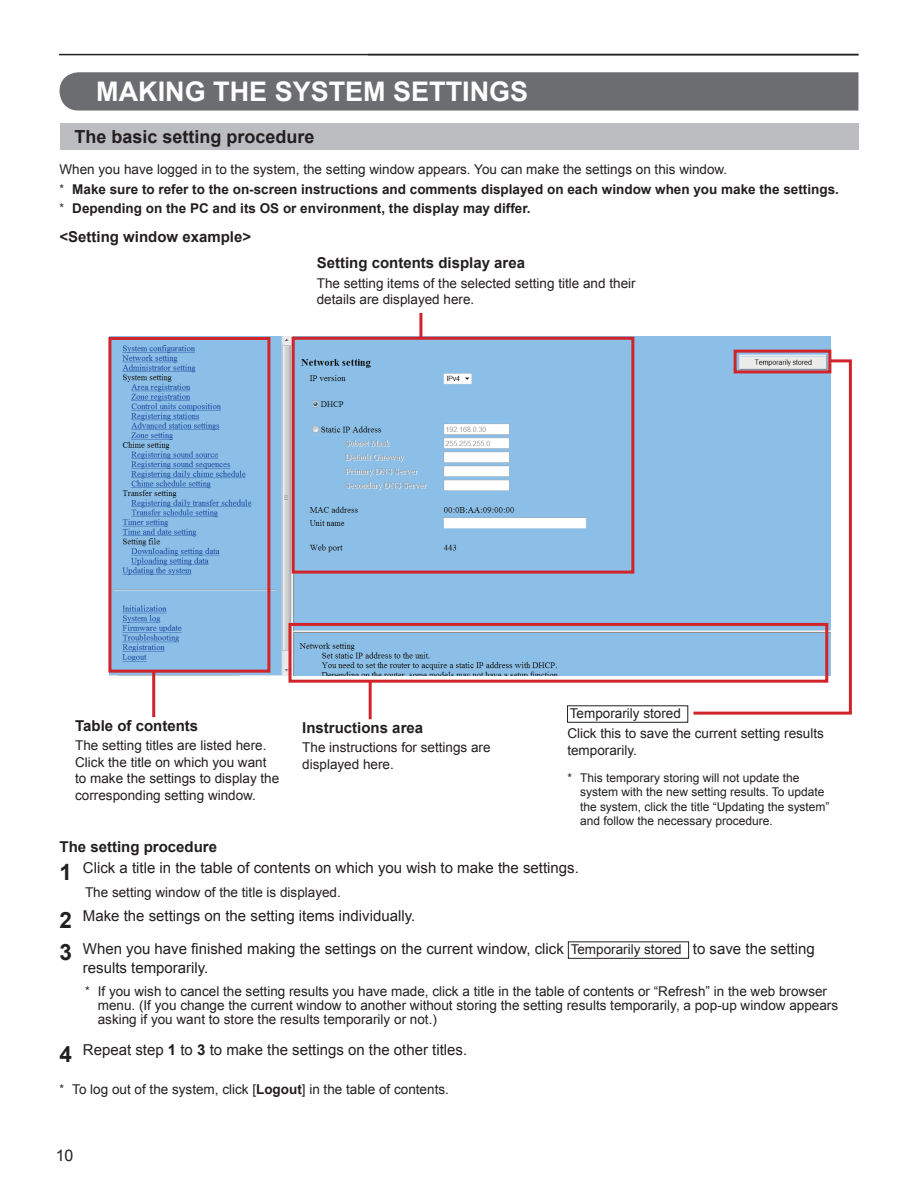
<style>
.page{position:relative;width:918px;height:1188px;background:#fff}
.page>*{position:absolute;margin:0;border:0;box-sizing:border-box;transform-origin:0 0}
.t1{font:700 27px "Arial";color:#fff}
.t2{font:700 22.5px "Arial";color:#231f20}
.t3{font:700 18px "Arial";color:#231f20}
.t4{font:15.9px "Arial";color:#231f20}
.t5{font:15px/18.8px "Arial";color:#231f20}
.t6{font:700 15px "Arial";color:#231f20}
.t7{font:13.5px/16.5px "Arial";color:#231f20}
.t8{font:700 13.5px/19.4px "Arial";color:#231f20}
.t9{font:12px/14.4px "Arial";color:#231f20}
.s1{font-weight:400}
.s2{font-weight:400;font-size:12px}
.s3{font-weight:700;font-size:22.5px}
.s4{font-size:13.5px}
.s5{font-size:12px}
.s6{font-weight:700}
</style>
<div class="page">
<hr style="left:59px;top:54px;width:799px;height:1px;background:#231f20">
<div style="left:60px;top:72px;width:798px;height:39px;background:#6c6d70"></div>
<div style="left:60px;top:123px;width:798px;height:27px;background:#bcbdc0"></div>
<img style="left:110px;top:336px;width:721px;height:339px">
<div style="left:568px;top:942px;width:121px;height:17px;border:1px solid #231f20"></div>
<div style="left:108px;top:337px;width:162px;height:336px;border:3px solid #d1232a"></div>
<div style="left:292px;top:337px;width:342px;height:237px;border:3px solid #d1232a"></div>
<hr style="left:419px;top:313px;width:3px;height:25px;background:#d1232a">
<div style="left:734px;top:350px;width:97px;height:23px;border:3px solid #d1232a"></div>
<hr style="left:369px;top:680px;width:3px;height:39px;background:#d1232a">
<div style="left:288px;top:623px;width:540px;height:60px;border:3px solid #d1232a"></div>
<hr style="left:152px;top:671px;width:3px;height:46px;background:#d1232a">
<svg style="left:690px;top:358px;width:162px;height:357px"></svg>
<h1 class="t1" style="left:96px;top:77px;width:434px">MAKING THE SYSTEM SETTINGS</h1>
<h3 class="t3" style="left:74px;top:127px;width:242px">The basic setting procedure</h3>
<p class="t8" style="left:60px;top:160px;width:781px"><span class="s1">When you have logged in to the system, the setting window appears. You can make the settings on this window.<br></span><span class="s2">*</span> Make sure to refer to the on-screen instructions and comments displayed on each window when you make the settings. <span class="s2">*</span> Depending on the PC and its OS or environment, the display may differ.</p>
<p class="t6" style="left:60px;top:228px;width:193px">&lt;Setting window example&gt;</p>
<p class="t6" style="left:317px;top:255px;width:210px">Setting contents display area</p>
<p class="t7" style="left:317px;top:275px;width:320px">The setting items of the selected setting title and their details are displayed here.</p>
<p class="t6" style="left:75px;top:717px;width:125px">Table of contents</p>
<p class="t7" style="left:75px;top:737px;width:206px">The setting titles are listed here.<br>Click the title on which you want to make the settings to display the corresponding setting window.</p>
<p class="t6" style="left:302px;top:719px;width:122px">Instructions area</p>
<p class="t7" style="left:302px;top:739px;width:190px">The instructions for settings are displayed here.</p>
<p class="t7" style="left:567px;top:703px;width:258px;line-height:20.7px">Temporarily stored<br>Click this to save the current setting results</p>
<p class="t7" style="left:567px;top:742px;width:71px">temporarily.</p>
<p class="t9" style="left:580px;top:770px;width:251px;text-indent:-13px">* This temporary storing will not update the system with the new setting results. To update the system, click the title “Updating the system” and follow the necessary procedure.</p>
<p class="t6" style="left:60px;top:839px;width:159px">The setting procedure</p>
<p class="t5" style="left:83px;top:859px;width:498px">Click a title in the table of contents on which you wish to make the settings.</p>
<h2 class="t2" style="left:60px;top:859px;width:14px">1</h2>
<p class="t7" style="left:85px;top:884px;width:257px">The setting window of the title is displayed.</p>
<p class="t5" style="left:83px;top:907px;width:334px">Make the settings on the setting items individually.</p>
<h2 class="t2" style="left:60px;top:907px;width:14px">2</h2>
<p class="t5" style="left:83px;top:940px;width:733px;text-indent:-23px"><span class="s3">3</span> When you have finished making the settings on the current window, click <span class="s4">Temporarily stored</span> to save the setting results temporarily.</p>
<p class="t7" style="left:98px;top:984px;width:742px;line-height:14.4px;text-indent:-13px"><span class="s5">*</span> If you wish to cancel the setting results you have made, click a title in the table of contents or “Refresh” in the web browser menu. (If you change the current window to another without storing the setting results temporarily, a pop-up window appears asking if you want to store the results temporarily or not.)</p>
<p class="t5" style="left:83px;top:1041px;width:386px">Repeat step <span class="s6">1</span> to <span class="s6">3</span> to make the settings on the other titles.</p>
<h2 class="t2" style="left:60px;top:1041px;width:14px">4</h2>
<p class="t7" style="left:60px;top:1081px;width:391px"><span class="s5">*</span> To log out of the system, click [<span class="s6">Logout</span>] in the table of contents.</p>
<p class="t4" style="left:56px;top:1147px;width:19px">10</p>
</div>
